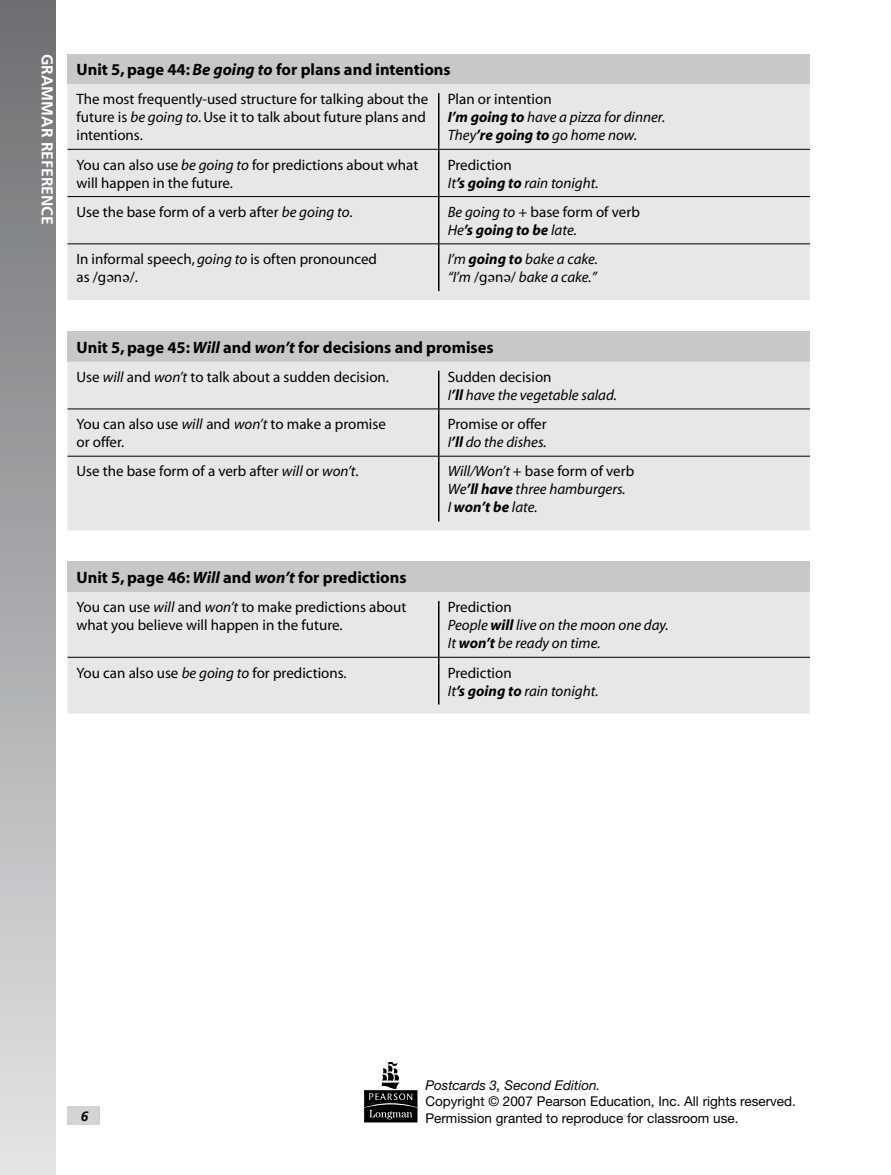
<style>
.page{position:relative;width:891px;height:1175px;background:#fff}
.page>*{position:absolute;margin:0;border:0;box-sizing:border-box;transform-origin:0 0}
.t1{font:700 16.5px "Myriad";color:#000}
.t2{font:700 15.75px "Frutiger";color:#fff}
.t3{font:15px/18px "Myriad";color:#000}
.t4{font:italic 15px/18px "Myriad";color:#000}
.t5{font:13.5px/16.5px "Helvetica Neue";color:#000}
.t6{font:italic 13.5px "Helvetica Neue";color:#000}
.s1{font-style:italic}
.s2{font-style:normal}
.s3{font-weight:700}
.s4{font-family:"Times Phonetic IPA"}
.s5{font-family:"Times Phonetic IPA";font-style:normal}
.s6{font-weight:700;font-style:italic}
</style>
<div class="page">
<div style="left:0;top:0;width:55px;height:1174px;background:linear-gradient(to bottom,#6c6e71,#e2e4e5)"></div>
<div style="left:68px;top:54px;width:742px;height:30px;background:#c6c8ca"></div>
<div style="left:68px;top:84px;width:742px;height:216px;background:#e6e7e8"></div>
<hr style="left:438px;top:93px;width:2px;height:56px;background:#000">
<hr style="left:438px;top:150px;width:2px;height:46px;background:#000">
<hr style="left:438px;top:197px;width:2px;height:46px;background:#000">
<hr style="left:438px;top:244px;width:2px;height:47px;background:#000">
<hr style="left:68px;top:149px;width:371px;height:1px;background:#000">
<hr style="left:439px;top:149px;width:371px;height:1px;background:#000">
<hr style="left:68px;top:196px;width:371px;height:1px;background:#000">
<hr style="left:439px;top:196px;width:371px;height:1px;background:#000">
<hr style="left:68px;top:243px;width:371px;height:1px;background:#000">
<hr style="left:439px;top:243px;width:371px;height:1px;background:#000">
<div style="left:68px;top:332px;width:742px;height:30px;background:#c6c8ca"></div>
<div style="left:68px;top:362px;width:742px;height:168px;background:#e6e7e8"></div>
<hr style="left:438px;top:370px;width:2px;height:38px;background:#000">
<hr style="left:438px;top:409px;width:2px;height:47px;background:#000">
<hr style="left:438px;top:456px;width:2px;height:65px;background:#000">
<hr style="left:68px;top:408px;width:371px;height:1px;background:#000">
<hr style="left:439px;top:408px;width:371px;height:1px;background:#000">
<hr style="left:68px;top:456px;width:371px;height:1px;background:#000">
<hr style="left:439px;top:456px;width:371px;height:1px;background:#000">
<div style="left:68px;top:562px;width:742px;height:30px;background:#c6c8ca"></div>
<div style="left:68px;top:592px;width:742px;height:121px;background:#e6e7e8"></div>
<hr style="left:438px;top:601px;width:2px;height:56px;background:#000">
<hr style="left:438px;top:657px;width:2px;height:47px;background:#000">
<hr style="left:68px;top:657px;width:371px;height:1px;background:#000">
<hr style="left:439px;top:657px;width:371px;height:1px;background:#000">
<div style="left:68px;top:1106px;width:32px;height:18px;background:#d1d3d4"></div>
<svg style="left:364px;top:1062px;width:54px;height:60px"></svg>
<p class="t2" style="left:57px;top:54px;width:172px;rotate:90deg">GRAMMAR REFERENCE</p>
<p class="t1" style="left:76px;top:61px;width:376px">Unit 5, page 44: <span class="s1">Be going to</span> for plans and intentions</p>
<p class="t3" style="left:76px;top:91px;width:353px">The most frequently-used structure for talking about the future is <span class="s1">be going to</span>. Use it to talk about future plans and intentions.</p>
<p class="t4" style="left:448px;top:91px;width:219px"><span class="s2">Plan or intention<br></span><span class="s3">I’m going to</span> have a pizza for dinner.<br>They<span class="s3">’re going to</span> go home now.</p>
<p class="t3" style="left:76px;top:156px;width:343px">You can also use <span class="s1">be going to</span> for predictions about what will happen in the future.</p>
<p class="t4" style="left:448px;top:156px;width:152px"><span class="s2">Prediction<br></span>It<span class="s3">’s going to</span> rain tonight.</p>
<p class="t3" style="left:76px;top:203px;width:278px">Use the base form of a verb after <span class="s1">be going to</span>.</p>
<p class="t4" style="left:448px;top:203px;width:194px">Be going to <span class="s2">+ base form of verb<br></span>He<span class="s3">’s going to be</span> late.</p>
<p class="t3" style="left:76px;top:251px;width:302px">In informal speech, <span class="s1">going to</span> is often pronounced as /g<span class="s4">ə</span>n<span class="s4">ə</span>/.</p>
<p class="t4" style="left:448px;top:251px;width:152px">I’m <span class="s3">going to</span> bake a cake. “I’m <span class="s2">/g</span><span class="s5">ə</span><span class="s2">n</span><span class="s5">ə</span><span class="s2">/</span> bake a cake.”</p>
<p class="t1" style="left:76px;top:339px;width:419px">Unit 5, page 45: <span class="s1">Will</span> and <span class="s1">won’t</span> for decisions and promises</p>
<p class="t3" style="left:76px;top:368px;width:314px">Use <span class="s1">will</span> and <span class="s1">won’t</span> to talk about a sudden decision.</p>
<p class="t4" style="left:448px;top:368px;width:171px"><span class="s2">Sudden decision<br></span>I<span class="s3">’ll</span> have the vegetable salad.</p>
<p class="t3" style="left:76px;top:416px;width:311px">You can also use <span class="s1">will</span> and <span class="s1">won’t</span> to make a promise or offer.</p>
<p class="t3" style="left:448px;top:416px;width:100px">Promise or offer<br><span class="s1">I</span><span class="s6">’ll</span> <span class="s1">do the dishes.</span></p>
<p class="t3" style="left:76px;top:463px;width:284px">Use the base form of a verb after <span class="s1">will</span> or <span class="s1">won’t</span>.</p>
<p class="t4" style="left:448px;top:463px;width:188px">Will/Won’t <span class="s2">+ base form of verb<br></span>We<span class="s3">’ll have</span> three hamburgers.<br>I <span class="s3">won’t be</span> late.</p>
<p class="t1" style="left:76px;top:569px;width:332px">Unit 5, page 46: <span class="s1">Will</span> and <span class="s1">won’t</span> for predictions</p>
<p class="t3" style="left:76px;top:599px;width:331px">You can use <span class="s1">will</span> and <span class="s1">won’t</span> to make predictions about what you believe will happen in the future.</p>
<p class="t4" style="left:448px;top:599px;width:223px"><span class="s2">Prediction<br></span>People <span class="s3">will</span> live on the moon one day.<br>It <span class="s3">won’t</span> be ready on time.</p>
<p class="t3" style="left:76px;top:664px;width:272px">You can also use <span class="s1">be going to</span> for predictions.</p>
<p class="t4" style="left:448px;top:664px;width:152px"><span class="s2">Prediction<br></span>It<span class="s3">’s going to</span> rain tonight.</p>
<p class="t6" style="left:425px;top:1076px;width:177px">Postcards 3, Second Edition.</p>
<p class="t5" style="left:425px;top:1092px;width:372px">Copyright © 2007 Pearson Education, Inc. All rights reserved.<br>Permission granted to reproduce for classroom use.</p>
</div>
